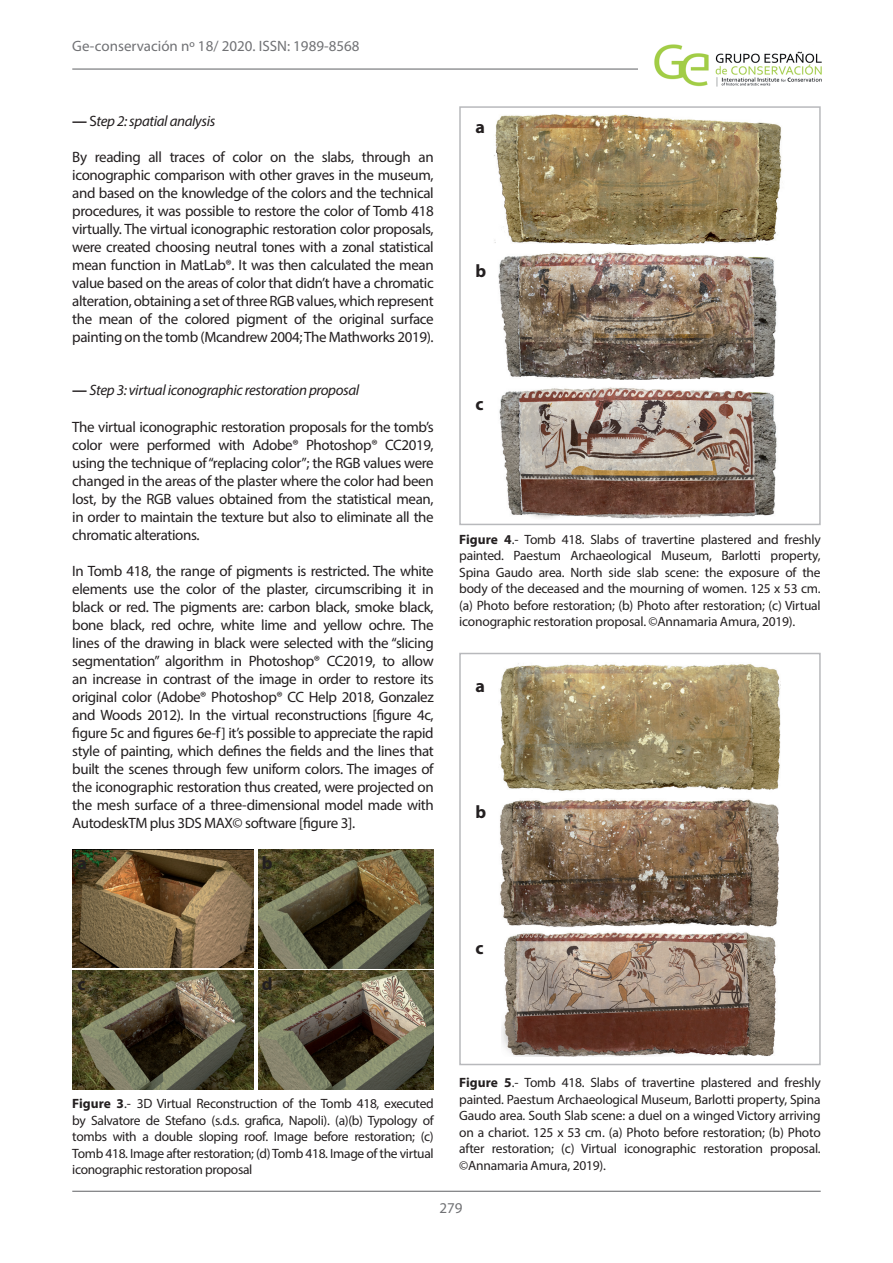
<style>
.page{position:relative;width:893px;height:1263px;background:#fff}
.page>*{position:absolute;margin:0;border:0;box-sizing:border-box;transform-origin:0 0}
.t1{font:700 18px "Myriad Pro";color:#231f20}
.t2{font:15px/18px "Myriad Pro";letter-spacing:-.025em;color:#231f20;text-align:justify}
.t3{font:italic 15px "Myriad Pro";letter-spacing:-.025em;color:#231f20}
.t4{font:15px "Myriad Pro";color:#717275}
.t5{font:13.5px/16.5px "Myriad Pro";letter-spacing:-.015em;color:#231f20;text-align:justify}
.s1{font-weight:700;font-style:normal}
.s2{font-style:normal}
.s3{font-weight:700}
</style>
<div class="page">
<hr style="left:72px;top:68px;width:567px;height:2px;background:#717275">
<hr style="left:72px;top:1191px;width:749px;height:1px;background:#717275">
<img style="left:654px;top:45px;width:168px;height:42px">
<img style="left:72px;top:849px;width:181px;height:118px">
<img style="left:258px;top:850px;width:176px;height:118px">
<img style="left:72px;top:971px;width:181px;height:118px">
<img style="left:258px;top:971px;width:176px;height:118px">
<img style="left:494px;top:114px;width:288px;height:130px">
<img style="left:498px;top:252px;width:279px;height:127px">
<img style="left:499px;top:387px;width:278px;height:132px">
<div style="left:459px;top:106px;width:362px;height:419px;border:2px solid #b8b9bc"></div>
<img style="left:500px;top:663px;width:281px;height:128px">
<img style="left:500px;top:799px;width:279px;height:128px">
<img style="left:501px;top:932px;width:275px;height:125px">
<div style="left:459px;top:653px;width:362px;height:412px;border:2px solid #b8b9bc"></div>
<p class="t4" style="left:72px;top:37px;width:289px">Ge-conservación nº 18/ 2020. ISSN: 1989-8568</p>
<p class="t3" style="left:72px;top:112px;width:145px"><span class="s1">—</span> <span class="s2">S</span>tep 2: spatial analysis</p>
<p class="t2" style="left:72px;top:148px;width:363px">By reading all traces of color on the slabs, through an iconographic comparison with other graves in the museum, and based on the knowledge of the colors and the technical procedures, it was possible to restore the color of Tomb 418 virtually. The virtual iconographic restoration color proposals, were created choosing neutral tones with a zonal statistical mean function in MatLab®. It was then calculated the mean value based on the areas of color that didn’t have a chromatic alteration, obtaining a set of three RGB values, which represent the mean of the colored pigment of the original surface painting on the tomb (Mcandrew 2004; The Mathworks 2019).</p>
<p class="t3" style="left:72px;top:381px;width:289px"><span class="s1">—</span> Step 3: virtual iconographic restoration proposal</p>
<p class="t2" style="left:72px;top:418px;width:363px">The virtual iconographic restoration proposals for the tomb’s color were performed with Adobe® Photoshop® CC2019, using the technique of “replacing color”; the RGB values were changed in the areas of the plaster where the color had been lost, by the RGB values obtained from the statistical mean, in order to maintain the texture but also to eliminate all the chromatic alterations.</p>
<p class="t2" style="left:72px;top:562px;width:363px">In Tomb 418, the range of pigments is restricted. The white elements use the color of the plaster, circumscribing it in black or red. The pigments are: carbon black, smoke black, bone black, red ochre, white lime and yellow ochre. The lines of the drawing in black were selected with the “slicing segmentation” algorithm in Photoshop® CC2019, to allow an increase in contrast of the image in order to restore its original color (Adobe® Photoshop® CC Help 2018, Gonzalez and Woods 2012). In the virtual reconstructions [figure 4c, figure 5c and figures 6e-f] it’s possible to appreciate the rapid style of painting, which defines the fields and the lines that built the scenes through few uniform colors. The images of the iconographic restoration thus created, were projected on the mesh surface of a three-dimensional model made with AutodeskTM plus 3DS MAX© software [figure 3].</p>
<p class="t1" style="left:77px;top:851px;width:11px">a</p>
<p class="t1" style="left:262px;top:851px;width:12px">b</p>
<p class="t1" style="left:475px;top:115px;width:11px">a</p>
<p class="t1" style="left:475px;top:259px;width:12px">b</p>
<p class="t1" style="left:475px;top:392px;width:10px">c</p>
<p class="t5" style="left:459px;top:531px;width:363px"><span class="s3">Figure 4</span>.- Tomb 418. Slabs of travertine plastered and freshly painted. Paestum Archaeological Museum, Barlotti property, Spina Gaudo area. North side slab scene: the exposure of the body of the deceased and the mourning of women. 125 x 53 cm. (a) Photo before restoration; (b) Photo after restoration; (c) Virtual iconographic restoration proposal. ©Annamaria Amura, 2019).</p>
<p class="t1" style="left:475px;top:674px;width:11px">a</p>
<p class="t1" style="left:475px;top:800px;width:12px">b</p>
<p class="t1" style="left:77px;top:972px;width:10px">c</p>
<p class="t1" style="left:262px;top:972px;width:12px">d</p>
<p class="t1" style="left:475px;top:936px;width:10px">c</p>
<p class="t5" style="left:72px;top:1095px;width:363px"><span class="s3">Figure 3</span>.- 3D Virtual Reconstruction of the Tomb 418, executed by Salvatore de Stefano (s.d.s. grafica, Napoli). (a)(b) Typology of tombs with a double sloping roof. Image before restoration; (c)<br>Tomb 418. Image after restoration; (d) Tomb 418. Image of the virtual iconographic restoration proposal</p>
<p class="t5" style="left:459px;top:1074px;width:363px"><span class="s3">Figure 5</span>.- Tomb 418. Slabs of travertine plastered and freshly painted. Paestum Archaeological Museum, Barlotti property, Spina Gaudo area. South Slab scene: a duel on a winged Victory arriving on a chariot. 125 x 53 cm. (a) Photo before restoration; (b) Photo after restoration; (c) Virtual iconographic restoration proposal. ©Annamaria Amura, 2019).</p>
<p class="t4" style="left:439px;top:1198px;width:25px">279</p>
</div>
